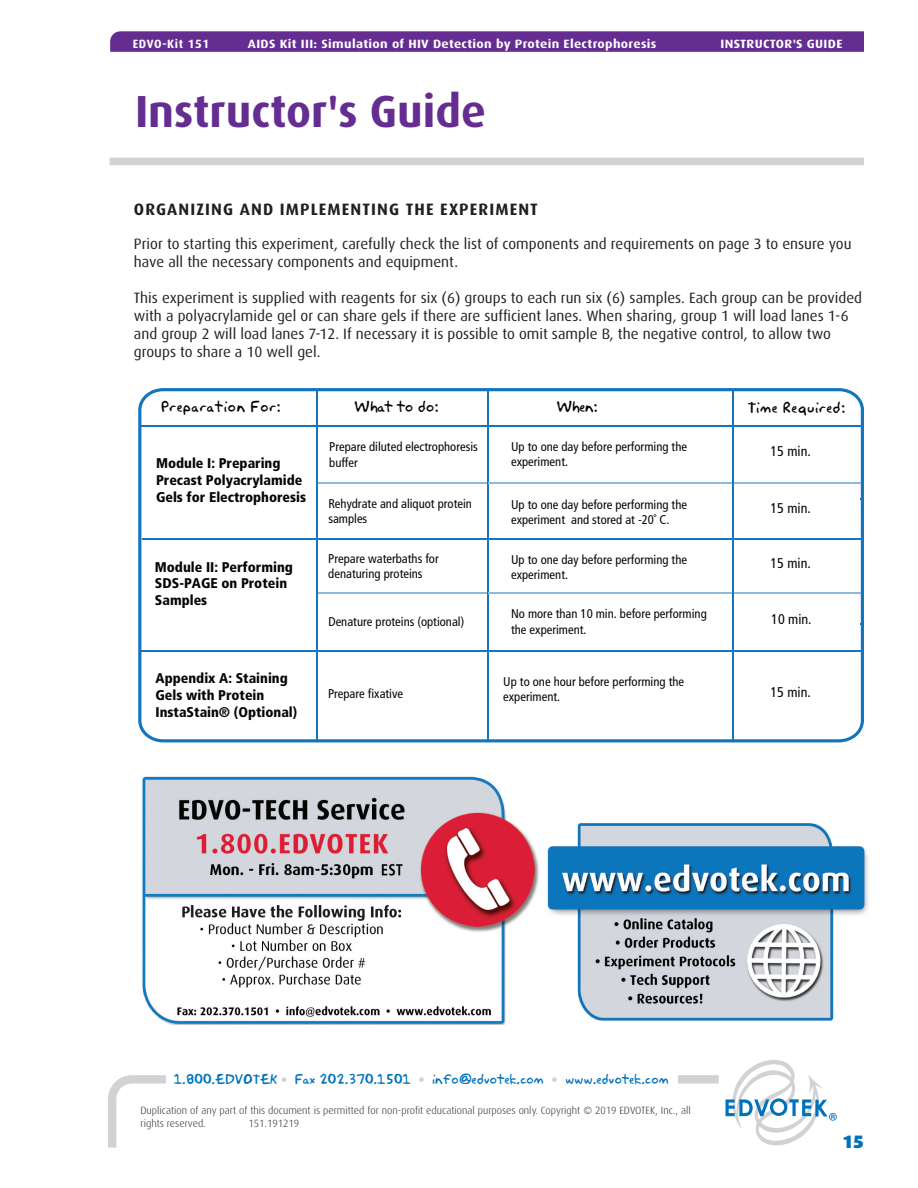
<style>
.page{position:relative;width:918px;height:1188px;background:#fff}
.page>*{position:absolute;margin:0;border:0;box-sizing:border-box;transform-origin:0 0}
.t1{font:700 45px "Dax";color:#652d91}
.t2{font:900 18px "Dax";color:#0072bc}
.t3{font:700 16.5px "Dax";letter-spacing:.065em;color:#231f20}
.t4{font:15px/18px "Dax";color:#231f20}
.t5{font:900 condensed 14.1px/17px "Frutiger";color:#040605}
.t6{font:14.1px "Akbar Plain";letter-spacing:.04em;color:#040605}
.t7{font:condensed 14.1px "Frutiger";color:#040605}
.t8{font:condensed 12.75px/15.1px "Frutiger";color:#040605}
.t9{font:12.6px "Akbar Plain";color:#0072bc}
.t10{font:700 12px "Dax";letter-spacing:.025em;color:#fff;scale:1.1 1}
.t11{font:700 12px "Dax";letter-spacing:.05em;color:#fff}
.t12{font:300 10.5px/12.6px "Dax";color:#231f20}
.s1{font-family:"Frutiger";font-weight:900;color:#d1d2d4}
</style>
<div class="page">
<div style="left:110px;top:158px;width:754px;height:7px;background:#d1d2d4"></div>
<svg style="left:138px;top:388px;width:726px;height:354px"></svg>
<hr style="left:317px;top:390px;width:1px;height:352px;background:#1375bc">
<hr style="left:487px;top:390px;width:2px;height:352px;background:#1375bc">
<hr style="left:142px;top:539px;width:721px;height:1px;background:#1375bc">
<hr style="left:489px;top:482px;width:372px;height:2px;background:#8cb9de">
<hr style="left:318px;top:482px;width:169px;height:2px;background:#8cb9de">
<hr style="left:489px;top:593px;width:372px;height:1px;background:#8cb9de">
<hr style="left:318px;top:593px;width:169px;height:1px;background:#8cb9de">
<hr style="left:141px;top:425px;width:721px;height:1px;background:#1375bc">
<hr style="left:141px;top:650px;width:721px;height:2px;background:#1375bc">
<hr style="left:732px;top:390px;width:2px;height:352px;background:#1375bc">
<svg style="left:108px;top:1075px;width:618px;height:73px"></svg>
<div style="left:166px;top:1067px;width:512px;height:25px;background:#fff"></div>
<svg style="left:726px;top:1060px;width:111px;height:86px"></svg>
<svg style="left:110px;top:31px;width:754px;height:21px;background:#683193"></svg>
<img style="left:142px;top:776px;width:397px;height:248px">
<img style="left:547px;top:823px;width:321px;height:198px">
<p class="t11" style="left:133px;top:37px;width:78px">EDVO-Kit 151</p>
<p class="t10" style="left:248px;top:37px;width:373px">AIDS Kit III: Simulation of HIV Detection by Protein Electrophoresis</p>
<p class="t10" style="left:721px;top:37px;width:112px">INSTRUCTOR'S GUIDE</p>
<h1 class="t1" style="left:135px;top:86px;width:352px">Instructor's Guide</h1>
<p class="t3" style="left:134px;top:200px;width:406px">ORGANIZING AND IMPLEMENTING THE EXPERIMENT</p>
<p class="t4" style="left:134px;top:235px;width:719px">Prior to starting this experiment, carefully check the list of components and requirements on page 3 to ensure you have all the necessary components and equipment.</p>
<p class="t4" style="left:134px;top:289px;width:730px">This experiment is supplied with reagents for six (6) groups to each run six (6) samples. Each group can be provided with a polyacrylamide gel or can share gels if there are sufficient lanes. When sharing, group 1 will load lanes 1-6 and group 2 will load lanes 7-12. If necessary it is possible to omit sample B, the negative control, to allow two groups to share a 10 well gel.</p>
<p class="t6" style="left:161px;top:395px;width:121px">Preparation For:</p>
<p class="t6" style="left:354px;top:395px;width:86px">What to do:</p>
<p class="t6" style="left:556px;top:395px;width:43px">When:</p>
<p class="t6" style="left:748px;top:396px;width:99px">Time Required:</p>
<p class="t5" style="left:156px;top:455px;width:152px">Module I: Preparing<br>Precast Polyacrylamide<br>Gels for Electrophoresis</p>
<p class="t8" style="left:329px;top:439px;width:150px">Prepare diluted electrophoresis buffer</p>
<p class="t8" style="left:511px;top:439px;width:177px">Up to one day before performing the experiment.</p>
<p class="t8" style="left:328px;top:496px;width:145px">Rehydrate and aliquot protein samples</p>
<p class="t8" style="left:511px;top:497px;width:177px">Up to one day before performing the experiment and stored at -20˚ C.</p>
<p class="t7" style="left:771px;top:442px;width:42px">15 min.</p>
<p class="t7" style="left:771px;top:500px;width:42px">15 min.</p>
<p class="t5" style="left:155px;top:558px;width:140px">Module II: Performing<br>SDS-PAGE on Protein<br>Samples</p>
<p class="t8" style="left:328px;top:551px;width:112px">Prepare waterbaths for denaturing proteins</p>
<p class="t8" style="left:328px;top:614px;width:137px">Denature proteins (optional)</p>
<p class="t8" style="left:511px;top:552px;width:177px">Up to one day before performing the experiment.</p>
<p class="t7" style="left:771px;top:555px;width:42px">15 min.</p>
<p class="t8" style="left:511px;top:606px;width:197px">No more than 10 min. before performing the experiment.</p>
<p class="t7" style="left:771px;top:611px;width:42px">10 min.</p>
<p class="t5" style="left:156px;top:669px;width:143px">Appendix A: Staining<br>Gels with Protein<br>InstaStain® (Optional)</p>
<p class="t8" style="left:328px;top:687px;width:77px">Prepare fixative</p>
<p class="t8" style="left:503px;top:674px;width:182px">Up to one hour before performing the experiment.</p>
<p class="t7" style="left:771px;top:684px;width:42px">15 min.</p>
<p class="t9" style="left:174px;top:1069px;width:497px">1.800.EDVOTEK <span class="s1">•</span> Fax 202.370.1501 <span class="s1">•</span> info@edvotek.com <span class="s1">•</span> www.edvotek.com</p>
<p class="t12" style="left:141px;top:1105px;width:552px">Duplication of any part of this document is permitted for non-profit educational purposes only. Copyright © 2019 EDVOTEK, Inc., all rights reserved.</p>
<p class="t12" style="left:249px;top:1117px;width:52px">151.191219</p>
<p class="t2" style="left:842px;top:1131px;width:23px">15</p>
</div>
